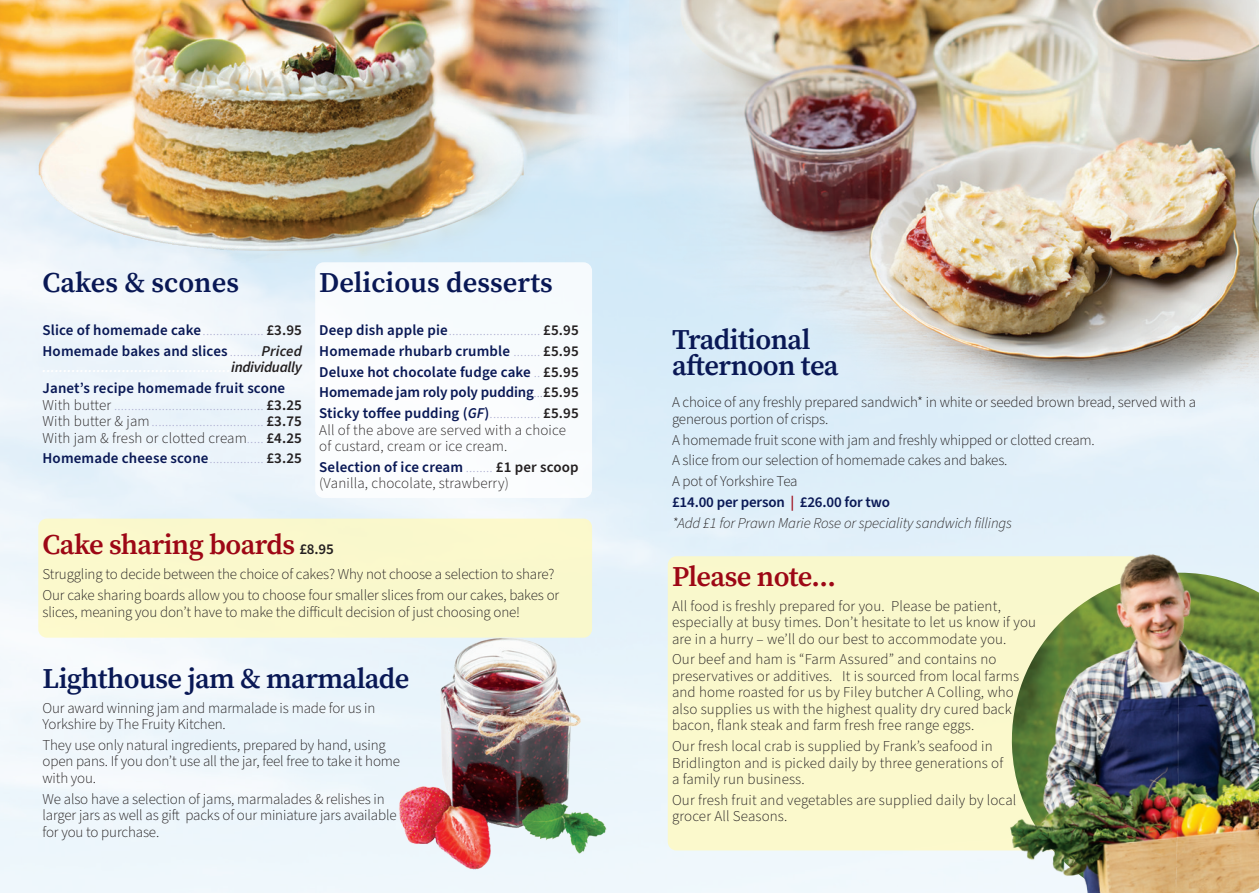
<style>
.page{position:relative;width:1259px;height:893px;background:#fff}
.page>*{position:absolute;margin:0;border:0;box-sizing:border-box;transform-origin:0 0}
.t1{font:28.5px/25.5px "Source Serif Variable";letter-spacing:-.02em;color:#091855}
.t2{font:28.5px "Source Serif Variable";letter-spacing:-.02em;color:#9d0715}
.t3{font:28.5px "Source Serif Variable";color:#091855}
.t4{font:300 15px/16.5px "Source Sans Pro";letter-spacing:-.01em;color:#231f20}
.t5{font:300 15px/16.5px "Source Sans Pro";letter-spacing:.01em;color:#231f20}
.t6{font:300 15px/16.5px "Source Sans Pro";letter-spacing:.01em;color:#afb0d2}
.t7{font:600 15px "Source Sans Pro";letter-spacing:.01em;color:#091855}
.t8{font:600 15px "Source Sans Pro";letter-spacing:-.01em;color:#091855}
.t9{font:italic 300 15px "Source Sans Pro";letter-spacing:-.01em;color:#231f20}
.s1{font-weight:300;color:#afb0d2}
.s2{color:#231f20}
.s3{font-style:italic;color:#231f20}
.s4{font-weight:600;color:#091855}
.s5{font-weight:600;color:#231f20}
.s6{font-weight:300;color:#999ab9}
.s7{font-weight:600;font-style:italic;color:#091855}
.s8{color:#afb0d2}
.s9{font-weight:600}
.s10{font-family:"Source Sans Pro";font-weight:600;font-size:15px;color:#231f20}
.s11{color:#9d0715}
</style>
<div class="page">
<div style="left:38px;top:519px;width:554px;height:119px;background:#fbf8cc;border-radius:9px"></div>
<div style="left:668px;top:556px;width:472px;height:294px;background:#faf8cc;border-radius:9px"></div>
<img style="left:629px;top:0;width:630px;height:456px">
<img style="left:0;top:0;width:617px;height:262px">
<img style="left:395px;top:561px;width:214px;height:322px">
<img style="left:945px;top:546px;width:314px;height:347px">
<p class="t3" style="left:43px;top:263px;width:198px">Cakes &amp; scones</p>
<p class="t7" style="left:43px;top:320px;width:261px">Slice of homemade cake<span class="s1">..................</span> <span class="s2">£3.95</span></p>
<p class="t7" style="left:43px;top:341px;width:261px">Homemade bakes and slices <span class="s1">.........</span><span class="s3">Priced</span></p>
<p class="t6" style="left:43px;top:380px;width:261px"><span class="s4">Janet’s recipe homemade fruit scone </span><span class="s2">With butter</span> ............................................ <span class="s5">£3.25<br></span><span class="s2">With butter &amp; jam</span>................................. <span class="s5">£3.75<br></span><span class="s2">With jam &amp; fresh or clotted cream</span>..... <span class="s5">£4.25</span></p>
<p class="t7" style="left:43px;top:448px;width:261px">Homemade cheese scone<span class="s1">................</span> <span class="s2">£3.25</span></p>
<p class="t3" style="left:319px;top:263px;width:235px">Delicious desserts</p>
<p class="t6" style="left:319px;top:322px;width:261px"><span class="s4">Deep dish apple pie</span>........................... <span class="s5">£5.95</span></p>
<p class="t7" style="left:319px;top:341px;width:261px">Homemade rhubarb crumble <span class="s1">........</span> <span class="s2">£5.95</span></p>
<p class="t7" style="left:319px;top:362px;width:261px">Deluxe hot chocolate fudge cake <span class="s1">..</span> <span class="s2">£5.95</span></p>
<p class="t8" style="left:319px;top:382px;width:261px">Homemade jam roly poly pudding<span class="s6">...</span><span class="s2">£5.95</span></p>
<p class="t5" style="left:319px;top:405px;width:261px"><span class="s4">Sticky toffee pudding (</span><span class="s7">GF</span><span class="s4">)</span><span class="s8">...............</span> <span class="s9">£5.95<br></span>All of the above are served with a choice of custard, cream or ice cream.</p>
<p class="t5" style="left:319px;top:459px;width:261px"><span class="s4">Selection of ice cream</span> <span class="s8">........</span> <span class="s9">£1 per scoop </span>(Vanilla, chocolate, strawberry)</p>
<p class="t2" style="left:43px;top:526px;width:293px">Cake sharing boards <span class="s10">£8.95</span></p>
<p class="t4" style="left:43px;top:567px;width:513px">Struggling to decide between the choice of cakes? Why not choose a selection to share?</p>
<p class="t4" style="left:43px;top:587px;width:518px">Our cake sharing boards allow you to choose four smaller slices from our cakes, bakes or slices, meaning you don’t have to make the difficult decision of just choosing one!</p>
<p class="t1" style="left:43px;top:665px;width:368px">Lighthouse jam &amp; marmalade</p>
<p class="t4" style="left:43px;top:700px;width:334px">Our award winning jam and marmalade is made for us in<br>Yorkshire by The Fruity Kitchen.</p>
<p class="t4" style="left:43px;top:737px;width:359px">They use only natural ingredients, prepared by hand, using open pans. If you don’t use all the jar, feel free to take it home with you.</p>
<p class="t4" style="left:43px;top:791px;width:374px">We also have a selection of jams, marmalades &amp; relishes in larger jars as well as gift packs of our miniature jars available for for you to purchase.</p>
<p class="t1" style="left:672px;top:327px;width:168px">Traditional afternoon tea</p>
<p class="t4" style="left:672px;top:395px;width:525px">A choice of any freshly prepared sandwich* in white or seeded brown bread, served with a generous portion of crisps.</p>
<p class="t4" style="left:672px;top:432px;width:424px">A homemade fruit scone with jam and freshly whipped or clotted cream.</p>
<p class="t4" style="left:672px;top:453px;width:337px">A slice from our selection of homemade cakes and bakes.</p>
<p class="t4" style="left:672px;top:473px;width:127px">A pot of Yorkshire Tea</p>
<p class="t8" style="left:672px;top:492px;width:219px">£14.00 per person <span class="s11">|</span> £26.00 for two</p>
<p class="t9" style="left:672px;top:513px;width:341px">*Add £1 for Prawn Marie Rose or speciality sandwich fillings</p>
<p class="t2" style="left:672px;top:557px;width:165px">Please note...</p>
<p class="t5" style="left:672px;top:598px;width:366px">All food is freshly prepared for you. Please be patient, especially at busy times. Don’t hesitate to let us know if you are in a hurry – we’ll do our best to accommodate you.</p>
<p class="t5" style="left:672px;top:652px;width:349px">Our beef and ham is “Farm Assured” and contains no preservatives or additives. It is sourced from local farms and home roasted for us by Filey butcher A Colling, who also supplies us with the highest quality dry cured back bacon, flank steak and farm fresh free range eggs.</p>
<p class="t5" style="left:672px;top:738px;width:333px">Our fresh local crab is supplied by Frank’s seafood in<br>Bridlington and is picked daily by three generations of a family run business.</p>
<p class="t5" style="left:672px;top:792px;width:346px">Our fresh fruit and vegetables are supplied daily by local grocer All Seasons.</p>
</div>
